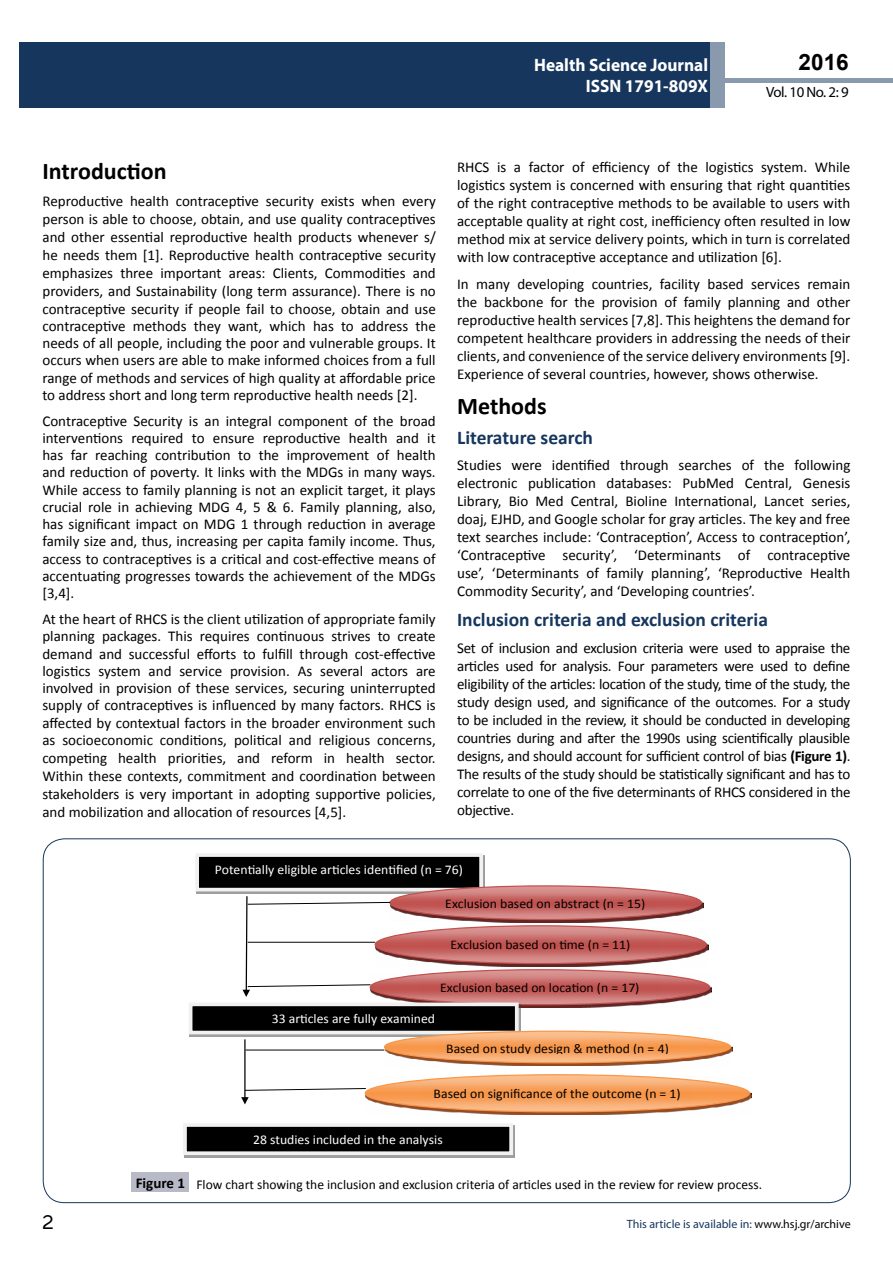
<style>
.page{position:relative;width:893px;height:1263px;background:#fff}
.page>*{position:absolute;margin:0;border:0;box-sizing:border-box;transform-origin:0 0}
.t1{font:25.5px "Tunga";color:#000}
.t2{font:700 24px "Calibri";color:#000}
.t3{font:700 22.5px "Arial";color:#000}
.t4{font:700 19.5px "Calibri";color:#16365d}
.t5{font:700 18px/21.6px "Myriad Pro";color:#fff;text-align:right;scale:.96 1}
.t6{font:15px/18px "Calibri";color:#000;text-align:justify}
.t7{font:14.85px "Myriad Pro";letter-spacing:-.03em;color:#000}
.t8{font:13.5px "Calibri";color:#000}
.t9{font:13.35px "Calibri";color:#000}
.t10{font:13.35px "Calibri";color:#fff}
.t11{font:12px "Myriad Pro";color:#16365d}
.s1{font-weight:700}
.s2{font-weight:700;font-size:15px}
.s3{color:#000}
</style>
<div class="page">
<hr style="left:725px;top:78px;width:168px;height:4px;background:#8a9aae">
<div style="left:19px;top:42px;width:690px;height:66px;background:#16365d"></div>
<div style="left:709px;top:42px;width:16px;height:66px;background:#8a9aae"></div>
<div style="left:197px;top:855px;width:284px;height:35px;background:#000"></div>
<div style="left:195px;top:853px;width:288px;height:38px;border:4px solid #f1f1f2"></div>
<img style="left:199px;top:861px;width:280px;height:22px">
<img style="left:520px;top:986px;width:192px;height:22px">
<svg style="left:243px;top:886px;width:467px;height:119px"></svg>
<div style="left:370px;top:969px;width:340px;height:36px;border:1px solid #c1514f;border-radius:50%"></div>
<img style="left:421px;top:980px;width:238px;height:14px">
<div style="left:191px;top:1004px;width:326px;height:28px;background:#000"></div>
<div style="left:189px;top:1002px;width:330px;height:32px;border:4px solid #f1f1f2"></div>
<img style="left:192px;top:1010px;width:323px;height:16px">
<img style="left:446px;top:1091px;width:305px;height:24px">
<svg style="left:241px;top:1031px;width:508px;height:81px"></svg>
<div style="left:185px;top:1125px;width:326px;height:28px;background:#000"></div>
<div style="left:183px;top:1123px;width:330px;height:32px;border:4px solid #f1f1f2"></div>
<img style="left:187px;top:1131px;width:322px;height:16px">
<div style="left:131px;top:1172px;width:58px;height:20px;background:#b9bac8"></div>
<p class="t5" style="left:517px;top:53px;width:198px">ARCHIVO DE MEDICINA<br>6 8 9465</p>
<h3 class="t3" style="left:799px;top:47px;width:52px">2016</h3>
<p class="t5" style="left:534px;top:53px;width:183px">Health Science Journal<br>ISSN 1791-809X</p>
<p class="t7" style="left:766px;top:83px;width:84px">Vol. 10 No. 2: 9</p>
<h2 class="t2" style="left:43px;top:156px;width:126px">Introduction</h2>
<p class="t6" style="left:42px;top:192px;width:395px">Reproductive health contraceptive security exists when every person is able to choose, obtain, and use quality contraceptives and other essential reproductive health products whenever s/ he needs them [1]. Reproductive health contraceptive security emphasizes three important areas: Clients, Commodities and providers, and Sustainability (long term assurance). There is no contraceptive security if people fail to choose, obtain and use contraceptive methods they want, which has to address the needs of all people, including the poor and vulnerable groups. It occurs when users are able to make informed choices from a full range of methods and services of high quality at affordable price to address short and long term reproductive health needs [2].</p>
<p class="t6" style="left:42px;top:412px;width:395px;line-height:17.2px">Contraceptive Security is an integral component of the broad interventions required to ensure reproductive health and it has far reaching contribution to the improvement of health and reduction of poverty. It links with the MDGs in many ways.<br>While access to family planning is not an explicit target, it plays crucial role in achieving MDG 4, 5 &amp; 6. Family planning, also, has significant impact on MDG 1 through reduction in average family size and, thus, increasing per capita family income. Thus, access to contraceptives is a critical and cost-effective means of accentuating progresses towards the achievement of the MDGs [3,4].</p>
<p class="t6" style="left:42px;top:610px;width:395px;line-height:17.5px">At the heart of RHCS is the client utilization of appropriate family planning packages. This requires continuous strives to create demand and successful efforts to fulfill through cost-effective logistics system and service provision. As several actors are involved in provision of these services, securing uninterrupted supply of contraceptives is influenced by many factors. RHCS is affected by contextual factors in the broader environment such as socioeconomic conditions, political and religious concerns, competing health priorities, and reform in health sector.<br>Within these contexts, commitment and coordination between stakeholders is very important in adopting supportive policies, and mobilization and allocation of resources [4,5].</p>
<p class="t6" style="left:457px;top:158px;width:395px">RHCS is a factor of efficiency of the logistics system. While logistics system is concerned with ensuring that right quantities of the right contraceptive methods to be available to users with acceptable quality at right cost, inefficiency often resulted in low method mix at service delivery points, which in turn is correlated with low contraceptive acceptance and utilization [6].</p>
<p class="t6" style="left:457px;top:275px;width:395px">In many developing countries, facility based services remain the backbone for the provision of family planning and other reproductive health services [7,8]. This heightens the demand for competent healthcare providers in addressing the needs of their clients, and convenience of the service delivery environments [9].<br>Experience of several countries, however, shows otherwise.</p>
<h2 class="t2" style="left:457px;top:391px;width:91px">Methods</h2>
<h3 class="t4" style="left:457px;top:425px;width:137px">Literature search</h3>
<p class="t6" style="left:457px;top:456px;width:395px">Studies were identified through searches of the following electronic publication databases: PubMed Central, Genesis Library, Bio Med Central, Bioline International, Lancet series, doaj, EJHD, and Google scholar for gray articles. The key and free text searches include: ‘Contraception’, Access to contraception’, ‘Contraceptive security’, ‘Determinants of contraceptive use’, ‘Determinants of family planning’, ‘Reproductive Health Commodity Security’, and ‘Developing countries’.</p>
<h3 class="t4" style="left:457px;top:607px;width:312px">Inclusion criteria and exclusion criteria</h3>
<p class="t6" style="left:457px;top:639px;width:395px">Set of inclusion and exclusion criteria were used to appraise the articles used for analysis. Four parameters were used to define eligibility of the articles: location of the study, time of the study, the study design used, and significance of the outcomes. For a study to be included in the review, it should be conducted in developing countries during and after the 1990s using scientifically plausible designs, and should account for sufficient control of bias <span class="s1">(Figure 1)</span>.<br>The results of the study should be statistically significant and has to correlate to one of the five determinants of RHCS considered in the objective.</p>
<p class="t10" style="left:215px;top:861px;width:250px">Potentially eligible articles identified (n = 76)</p>
<p class="t9" style="left:445px;top:895px;width:201px">Exclusion based on abstract (n = 15)</p>
<p class="t9" style="left:451px;top:936px;width:181px">Exclusion based on time (n = 11)</p>
<p class="t9" style="left:440px;top:980px;width:201px">Exclusion based on location (n = 17)</p>
<p class="t10" style="left:272px;top:1010px;width:165px">33 articles are fully examined</p>
<p class="t9" style="left:446px;top:1040px;width:224px">Based on study design &amp; method (n = 4)</p>
<p class="t9" style="left:434px;top:1085px;width:249px">Based on significance of the outcome (n = 1)</p>
<p class="t10" style="left:253px;top:1131px;width:191px">28 studies included in the analysis</p>
<p class="t8" style="left:136px;top:1175px;width:628px"><span class="s2">Figure 1</span> Flow chart showing the inclusion and exclusion criteria of articles used in the review for review process.</p>
<h1 class="t1" style="left:42px;top:1205px;width:13px">2</h1>
<p class="t11" style="left:627px;top:1217px;width:225px">This article is available in: <span class="s3">www.hsj.gr/archive</span></p>
</div>
